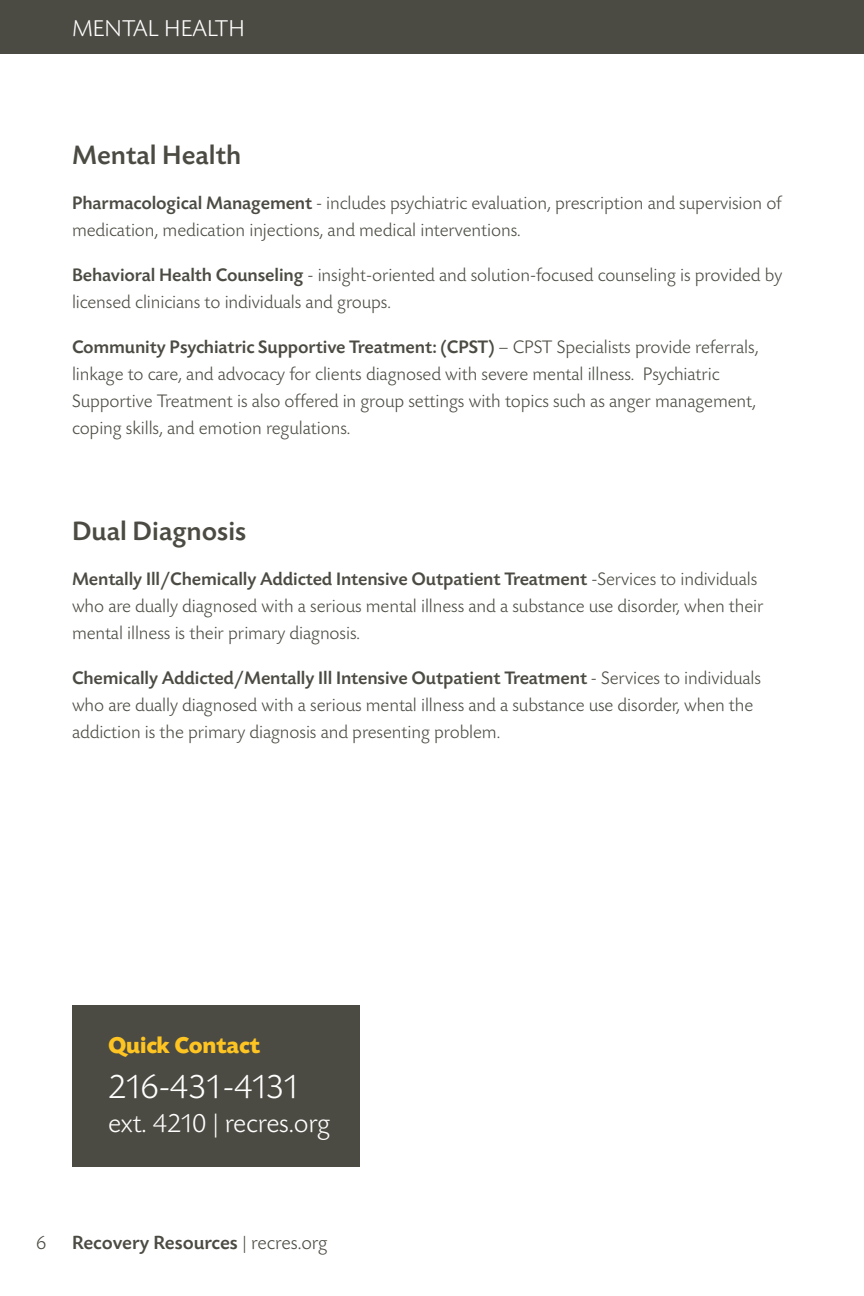
<style>
.page{position:relative;width:864px;height:1296px;background:#fff}
.page>*{position:absolute;margin:0;border:0;box-sizing:border-box;transform-origin:0 0}
.Body_text{font:300 36px "Today SB";letter-spacing:-.065em;color:#fff}
._1_MAIN_HEADER{font:500 28px "Today SB";color:#4c4b43}
.Body_text-2{font:300 28px "Today SB";letter-spacing:-.005em;color:#fff}
.t1{font:300 24px "Today SB";color:#fff}
.Body_text-3{font:700 24px "Today SB";letter-spacing:-.005em;color:#fec422}
.t2{font:500 20px "Today SB";color:#4c4b43}
.t3{font:300 20px "Today SB";color:#4c4b43}
.Body_text-4{font:300 19px/27px "Today SB";letter-spacing:-.005em;color:#4c4b43}
.s1{font-weight:500}
.s2{font-weight:300}
</style>
<div class="page">
<div style="left:0;top:0;width:864px;height:54px;background:#4c4b43"></div>
<div style="left:72px;top:1005px;width:288px;height:161px;background:#4c4b43"></div>
<p class="t1" style="left:72px;top:16px;width:174px">MENTAL HEALTH</p>
<p class="_1_MAIN_HEADER" style="left:72px;top:140px;width:171px">Mental Health</p>
<p class="Body_text-4" style="left:72px;top:191px;width:712px"><span class="s1">Pharmacological Management</span> - includes psychiatric evaluation, prescription and supervision of medication, medication injections, and medical interventions.</p>
<p class="Body_text-4" style="left:72px;top:263px;width:712px"><span class="s1">Behavioral Health Counseling</span> - insight-oriented and solution-focused counseling is provided by licensed clinicians to individuals and groups.</p>
<p class="Body_text-4" style="left:72px;top:335px;width:688px"><span class="s1">Community Psychiatric Supportive Treatment: (CPST)</span> – CPST Specialists provide referrals, linkage to care, and advocacy for clients diagnosed with severe mental illness. Psychiatric Supportive Treatment is also offered in group settings with topics such as anger management, coping skills, and emotion regulations.</p>
<p class="_1_MAIN_HEADER" style="left:72px;top:516px;width:176px">Dual Diagnosis</p>
<p class="Body_text-4" style="left:72px;top:566px;width:693px"><span class="s1">Mentally Ill/Chemically Addicted Intensive Outpatient Treatment</span> -Services to individuals who are dually diagnosed with a serious mental illness and a substance use disorder, when their mental illness is their primary diagnosis.</p>
<p class="Body_text-4" style="left:72px;top:665px;width:691px"><span class="s1">Chemically Addicted/Mentally Ill Intensive Outpatient Treatment</span> - Services to individuals who are dually diagnosed with a serious mental illness and a substance use disorder, when the addiction is the primary diagnosis and presenting problem.</p>
<p class="Body_text-3" style="left:108px;top:1032px;width:154px">Quick Contact</p>
<p class="Body_text" style="left:108px;top:1068px;width:194px">216-431-4131</p>
<p class="Body_text-2" style="left:108px;top:1109px;width:224px">ext. 4210 | recres.org</p>
<p class="t3" style="left:36px;top:1232px;width:12px">6</p>
<p class="t2" style="left:72px;top:1232px;width:257px">Recovery Resources <span class="s2">| recres.org</span></p>
</div>
